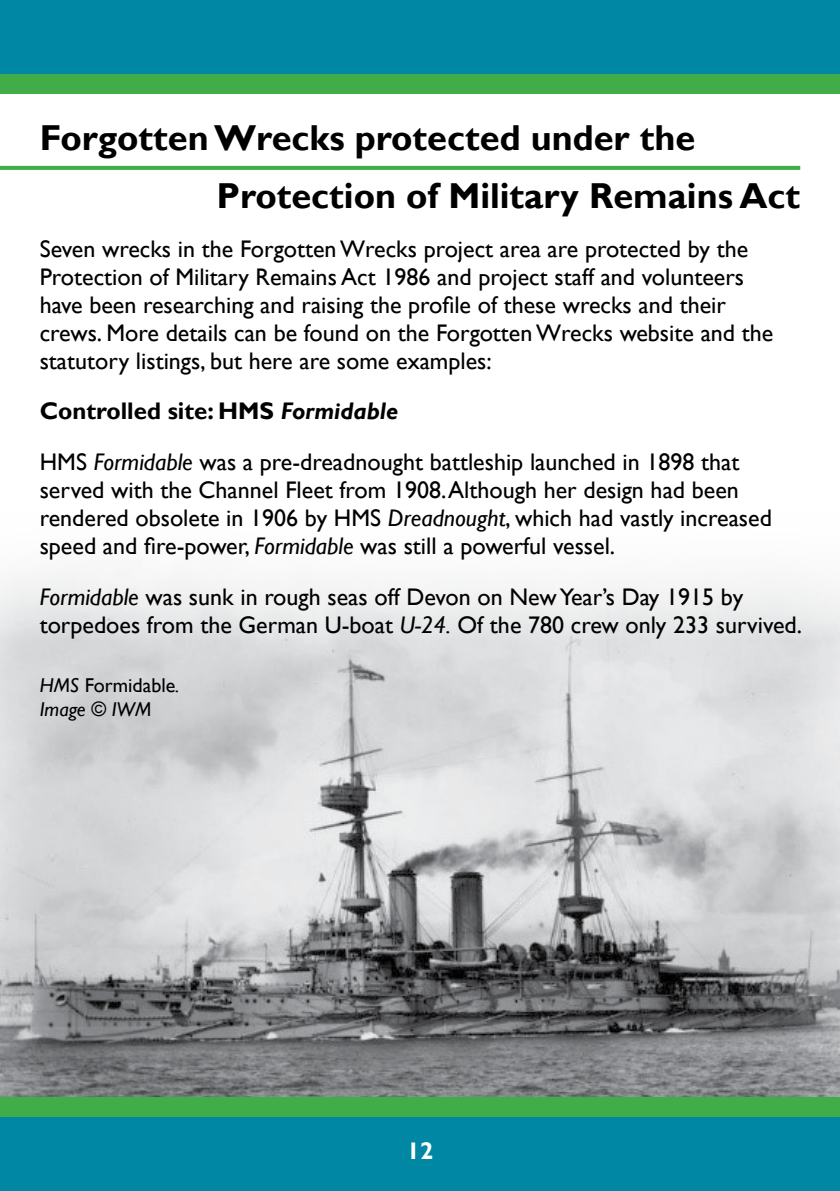
<style>
.page{position:relative;width:840px;height:1191px;background:#fff}
.page>*{position:absolute;margin:0;border:0;box-sizing:border-box;transform-origin:0 0}
.t1{font:700 36px/58px "Gill Sans";color:#000}
.t2{font:24px/28px "Gill Sans";color:#000}
.t3{font:700 24px "Gill Sans";color:#fff}
.t4{font:italic 20px/24px "Gill Sans";color:#000}
.s1{font-weight:700}
.s2{font-weight:700;font-style:italic}
.s3{font-style:italic}
.s4{font-style:normal}
</style>
<div class="page">
<img style="left:0;top:571px;width:839px;height:526px">
<div style="left:0;top:1097px;width:839px;height:74px;background:#41ad49"></div>
<div style="left:0;top:1117px;width:839px;height:74px;background:#0087a4"></div>
<div style="left:0;top:20px;width:839px;height:74px;background:#41ad49"></div>
<div style="left:0;top:0;width:839px;height:74px;background:#0087a4"></div>
<svg style="left:0;top:166px;width:799px;height:4px;background:#46af4d"></svg>
<h1 class="t1" style="left:216px;top:110px;width:585px;text-indent:-177px">Forgotten Wrecks protected under the<br>Protection of Military Remains Act</h1>
<p class="t2" style="left:40px;top:235px;width:734px">Seven wrecks in the Forgotten Wrecks project area are protected by the Protection of Military Remains Act 1986 and project staff and volunteers have been researching and raising the profile of these wrecks and their crews. More details can be found on the Forgotten Wrecks website and the statutory listings, but here are some examples:</p>
<p class="t2" style="left:40px;top:386px;width:700px;line-height:50.6px"><span class="s1">Controlled site: HMS</span> <span class="s2">Formidable<br></span>HMS <span class="s3">Formidable</span> was a pre-dreadnought battleship launched in 1898 that</p>
<p class="t2" style="left:40px;top:476px;width:733px">served with the Channel Fleet from 1908. Although her design had been rendered obsolete in 1906 by HMS <span class="s3">Dreadnought</span>, which had vastly increased speed and fire-power, <span class="s3">Formidable</span> was still a powerful vessel.</p>
<p class="t2" style="left:40px;top:583px;width:763px"><span class="s3">Formidable</span> was sunk in rough seas off Devon on New Year’s Day 1915 by torpedoes from the German U-boat <span class="s3">U-24.</span> Of the 780 crew only 233 survived.</p>
<p class="t4" style="left:40px;top:673px;width:141px">HMS <span class="s4">Formidable</span>.<br>Image © IWM</p>
<p class="t3" style="left:406px;top:1136px;width:28px">12</p>
</div>
